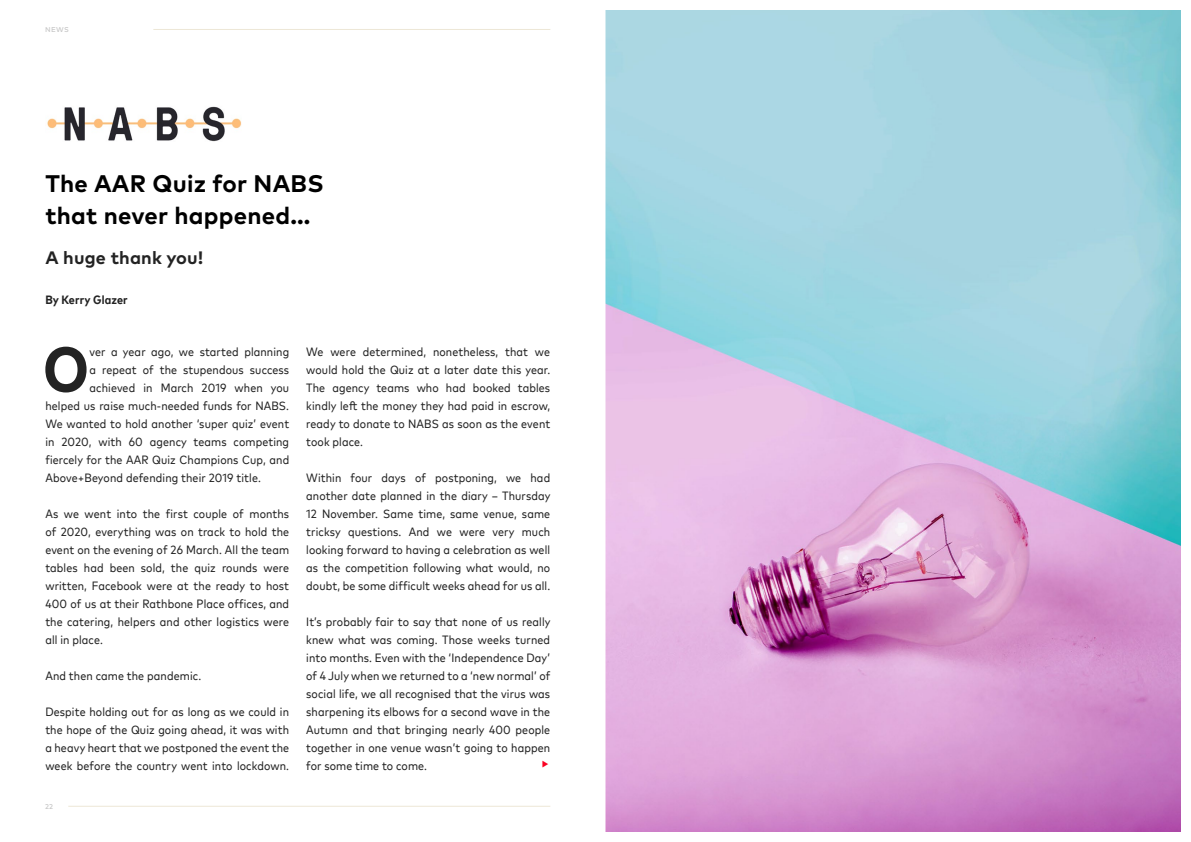
<style>
.page{position:relative;width:1191px;height:842px;background:#fff}
.page>*{position:absolute;margin:0;border:0;box-sizing:border-box;transform-origin:0 0}
.t1{font:700 condensed 63.4px "Mark WXX";color:#232323}
.t2{font:700 24px/32px "Mark OT";letter-spacing:.01em;color:#000}
.t3{font:700 18px "Mark OT";letter-spacing:.01em;color:#232323}
.t4{font:condensed 18px "Mark WXX";color:#fa0222}
.t5{font:condensed 12px/18px "Mark WXX";letter-spacing:.01em;color:#232323;text-align:justify}
.t6{font:700 condensed 12px "Mark WXX";letter-spacing:.01em;color:#232323}
.t7{font:500 7px "Mark OT";letter-spacing:.045em;color:#c8c8c8}
</style>
<div class="page">
<hr style="left:68px;top:806px;width:482px;height:1px;background:#ede7d6">
<hr style="left:153px;top:29px;width:397px;height:1px;background:#ede7d6">
<img style="left:47px;top:106px;width:194px;height:35px">
<img style="left:606px;top:11px;width:574px;height:820px">
<p class="t7" style="left:45px;top:25px;width:25px">NEWS</p>
<h2 class="t2" style="left:45px;top:167px;width:280px">The AAR Quiz for NABS that never happened…</h2>
<h3 class="t3" style="left:45px;top:246px;width:159px">A huge thank you!</h3>
<p class="t6" style="left:45px;top:290px;width:84px">By Kerry Glazer</p>
<h1 class="t1" style="left:43px;top:322px;width:47px">O</h1>
<p class="t5" style="left:90px;top:342px;width:201px">ver a year ago, we started planning</p>
<p class="t5" style="left:90px;top:360px;width:201px">a repeat of the stupendous success</p>
<p class="t5" style="left:90px;top:378px;width:201px">achieved in March 2019 when you</p>
<p class="t5" style="left:45px;top:396px;width:245px">helped us raise much-needed funds for NABS.</p>
<p class="t5" style="left:45px;top:414px;width:245px">We wanted to hold another ‘super quiz’ event</p>
<p class="t5" style="left:45px;top:432px;width:245px">in 2020, with 60 agency teams competing</p>
<p class="t5" style="left:45px;top:450px;width:245px">fiercely for the AAR Quiz Champions Cup, and</p>
<p class="t5" style="left:45px;top:468px;width:217px">Above+Beyond defending their 2019 title.</p>
<p class="t5" style="left:45px;top:504px;width:245px">As we went into the first couple of months of 2020, everything was on track to hold the event on the evening of 26 March. All the team tables had been sold, the quiz rounds were written, Facebook were at the ready to host 400 of us at their Rathbone Place offices, and the catering, helpers and other logistics were all in place.</p>
<p class="t5" style="left:45px;top:666px;width:157px">And then came the pandemic.</p>
<p class="t5" style="left:45px;top:702px;width:245px">Despite holding out for as long as we could in the hope of the Quiz going ahead, it was with a heavy heart that we postponed the event the week before the country went into lockdown.</p>
<p class="t7" style="left:45px;top:802px;width:9px">22</p>
<p class="t5" style="left:306px;top:342px;width:245px">We were determined, nonetheless, that we would hold the Quiz at a later date this year.<br>The agency teams who had booked tables kindly left the money they had paid in escrow, ready to donate to NABS as soon as the event took place.</p>
<p class="t5" style="left:306px;top:468px;width:246px">Within four days of postponing, we had another date planned in the diary – Thursday 12 November. Same time, same venue, same tricksy questions. And we were very much looking forward to having a celebration as well as the competition following what would, no doubt, be some difficult weeks ahead for us all.</p>
<p class="t5" style="left:306px;top:612px;width:246px">It’s probably fair to say that none of us really knew what was coming. Those weeks turned into months. Even with the ‘Independence Day’ of 4 July when we returned to a ‘new normal’ of social life, we all recognised that the virus was sharpening its elbows for a second wave in the Autumn and that bringing nearly 400 people together in one venue wasn’t going to happen for some time to come.</p>
<h3 class="t4" style="left:539px;top:750px;width:12px">▸</h3>
</div>
